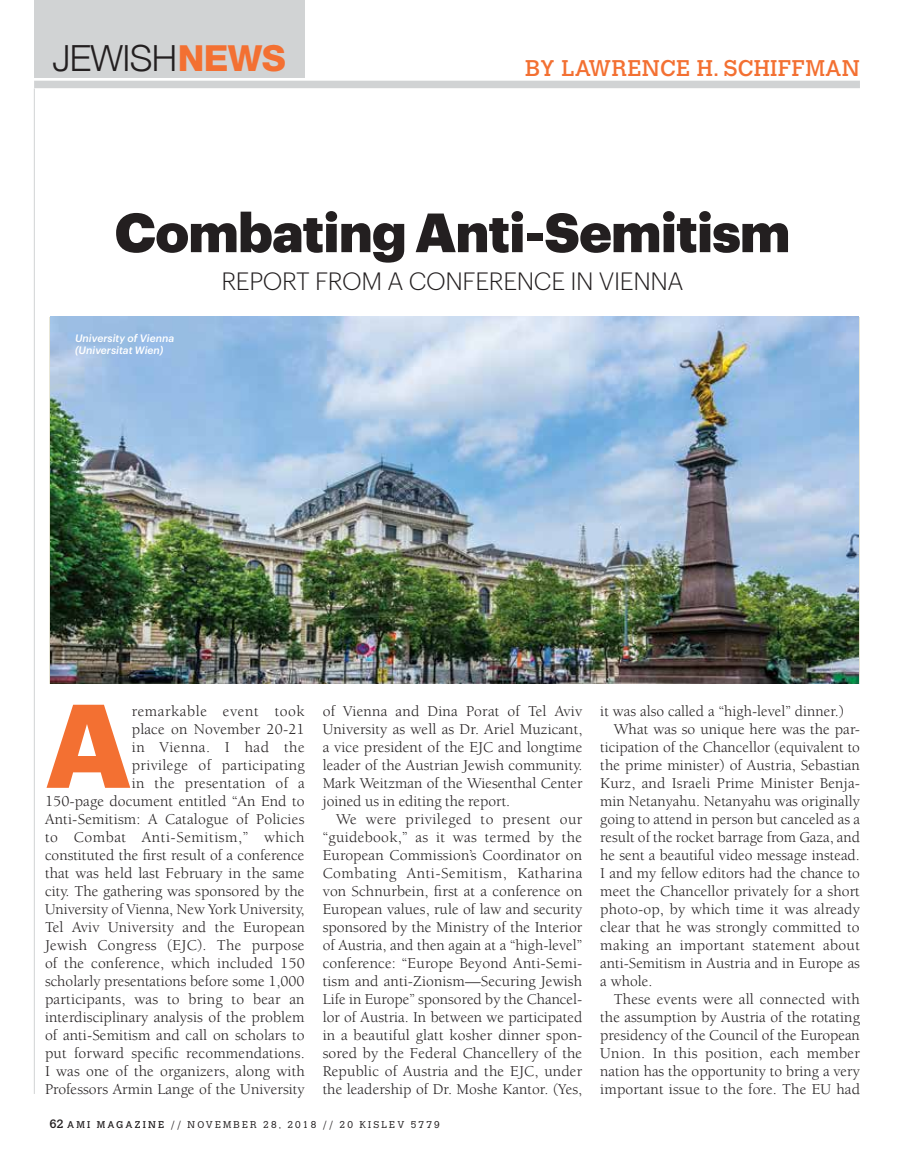
<style>
.page{position:relative;width:905px;height:1175px;background:#fff}
.page>*{position:absolute;margin:0;border:0;box-sizing:border-box;transform-origin:0 0}
.t1{font:700 116.1px "Graphik";color:#f37032}
.t2{font:900 54px "Graphik";letter-spacing:-.015em;color:#231f20}
.t3{font:300 36px "Helvetica Neue";letter-spacing:-.02em;color:#231f20}
.t4{font:300 24.6px "Graphik";letter-spacing:-.015em;color:#231f20}
.t5{font:22.5px "Calvert MT Std";letter-spacing:.01em;color:#f37032}
.t6{font:15.45px/18px "Berkeley Std";letter-spacing:.005em;color:#231f20;text-align:justify}
.t7{font:italic 500 10.5px/12px "Graphik";color:#fff}
.t8{font:300 9.75px "Calvert MT Std";letter-spacing:.225em;color:#231f20}
.s1{font-family:"Helvetica Neue LT Std";font-weight:800;color:#f37032}
.s2{font-weight:400;font-size:12px}
.s3{font-weight:400}
</style>
<div class="page">
<hr style="left:34px;top:88px;width:1px;height:1006px;background:#d1d3d4">
<div style="left:34px;top:81px;width:826px;height:7px;background:#d1d3d4"></div>
<div style="left:34px;top:0;width:270px;height:77px;background:#d1d3d4"></div>
<img style="left:51px;top:317px;width:807px;height:366px">
<h3 class="t3" style="left:53px;top:29px;width:234px">JEWISH<span class="s1">NEWS</span></h3>
<h3 class="t5" style="left:525px;top:55px;width:336px">BY LAWRENCE H. SCHIFFMAN</h3>
<h2 class="t2" style="left:115px;top:190px;width:677px">Combating Anti-Semitism</h2>
<h3 class="t4" style="left:221px;top:263px;width:464px">REPORT FROM A CONFERENCE IN VIENNA</h3>
<p class="t7" style="left:75px;top:331px;width:101px">University of Vienna (Universitat Wien)</p>
<h1 class="t1" style="left:45px;top:655px;width:88px">A</h1>
<p class="t6" style="left:45px;top:702px;width:261px;text-align:right">remarkable event took<br>place on November 20-21<br>in Vienna. I had the<br>privilege of participating<br>in the presentation of a<br>150-page document entitled “An End to Anti-Semitism: A Catalogue of Policies to Combat Anti-Semitism,” which constituted the first result of a conference that was held last February in the same city. The gathering was sponsored by the University of Vienna, New York University, Tel Aviv University and the European Jewish Congress (EJC). The purpose of the conference, which included 150 scholarly presentations before some 1,000 participants, was to bring to bear an interdisciplinary analysis of the problem of anti-Semitism and call on scholars to put forward specific recommendations.<br>I was one of the organizers, along with Professors Armin Lange of the University</p>
<p class="t6" style="left:322px;top:702px;width:261px">of Vienna and Dina Porat of Tel Aviv University as well as Dr. Ariel Muzicant, a vice president of the EJC and longtime leader of the Austrian Jewish community.<br>Mark Weitzman of the Wiesenthal Center joined us in editing the report.</p>
<p class="t6" style="left:322px;top:810px;width:261px;text-indent:14px">We were privileged to present our “guidebook,” as it was termed by the European Commission’s Coordinator on Combating Anti-Semitism, Katharina von Schnurbein, first at a conference on European values, rule of law and security sponsored by the Ministry of the Interior of Austria, and then again at a “high-level” conference: “Europe Beyond Anti-Semi&shy;tism and anti-Zionism—Securing Jewish Life in Europe” sponsored by the Chancel&shy;lor of Austria. In between we participated in a beautiful glatt kosher dinner spon&shy;sored by the Federal Chancellery of the Republic of Austria and the EJC, under the leadership of Dr. Moshe Kantor. (Yes,</p>
<p class="t8" style="left:50px;top:1118px;width:392px"><span class="s2">62</span><span class="s3">AMI MAGAZINE</span> // NOVEMBER 28, 2018 // 20 KISLEV 5779</p>
<p class="t6" style="left:600px;top:702px;width:245px">it was also called a “high-level” dinner.)</p>
<p class="t6" style="left:614px;top:720px;width:248px">What was so unique here was the par-</p>
<p class="t6" style="left:600px;top:738px;width:261px">ticipation of the Chancellor (equivalent to</p>
<p class="t6" style="left:600px;top:756px;width:261px">the prime minister) of Austria, Sebastian</p>
<p class="t6" style="left:600px;top:774px;width:261px">Kurz, and Israeli Prime Minister Benja-</p>
<p class="t6" style="left:600px;top:792px;width:261px">min Netanyahu. Netanyahu was originally</p>
<p class="t6" style="left:600px;top:810px;width:261px">going to attend in person but canceled as a</p>
<p class="t6" style="left:600px;top:828px;width:261px">result of the rocket barrage from Gaza, and</p>
<p class="t6" style="left:600px;top:846px;width:261px">he sent a beautiful video message instead.</p>
<p class="t6" style="left:600px;top:864px;width:261px">I and my fellow editors had the chance to</p>
<p class="t6" style="left:600px;top:882px;width:261px">meet the Chancellor privately for a short</p>
<p class="t6" style="left:600px;top:900px;width:261px">photo-op, by which time it was already</p>
<p class="t6" style="left:600px;top:918px;width:261px">clear that he was strongly committed to</p>
<p class="t6" style="left:600px;top:936px;width:261px">making an important statement about</p>
<p class="t6" style="left:600px;top:954px;width:261px">anti-Semitism in Austria and in Europe as</p>
<p class="t6" style="left:600px;top:972px;width:54px">a whole.</p>
<p class="t6" style="left:614px;top:990px;width:247px">These events were all connected with</p>
<p class="t6" style="left:600px;top:1008px;width:261px">the assumption by Austria of the rotating</p>
<p class="t6" style="left:600px;top:1026px;width:261px">presidency of the Council of the European</p>
<p class="t6" style="left:600px;top:1044px;width:261px">Union. In this position, each member</p>
<p class="t6" style="left:600px;top:1062px;width:261px">nation has the opportunity to bring a very</p>
<p class="t6" style="left:600px;top:1080px;width:261px">important issue to the fore. The EU had</p>
</div>
